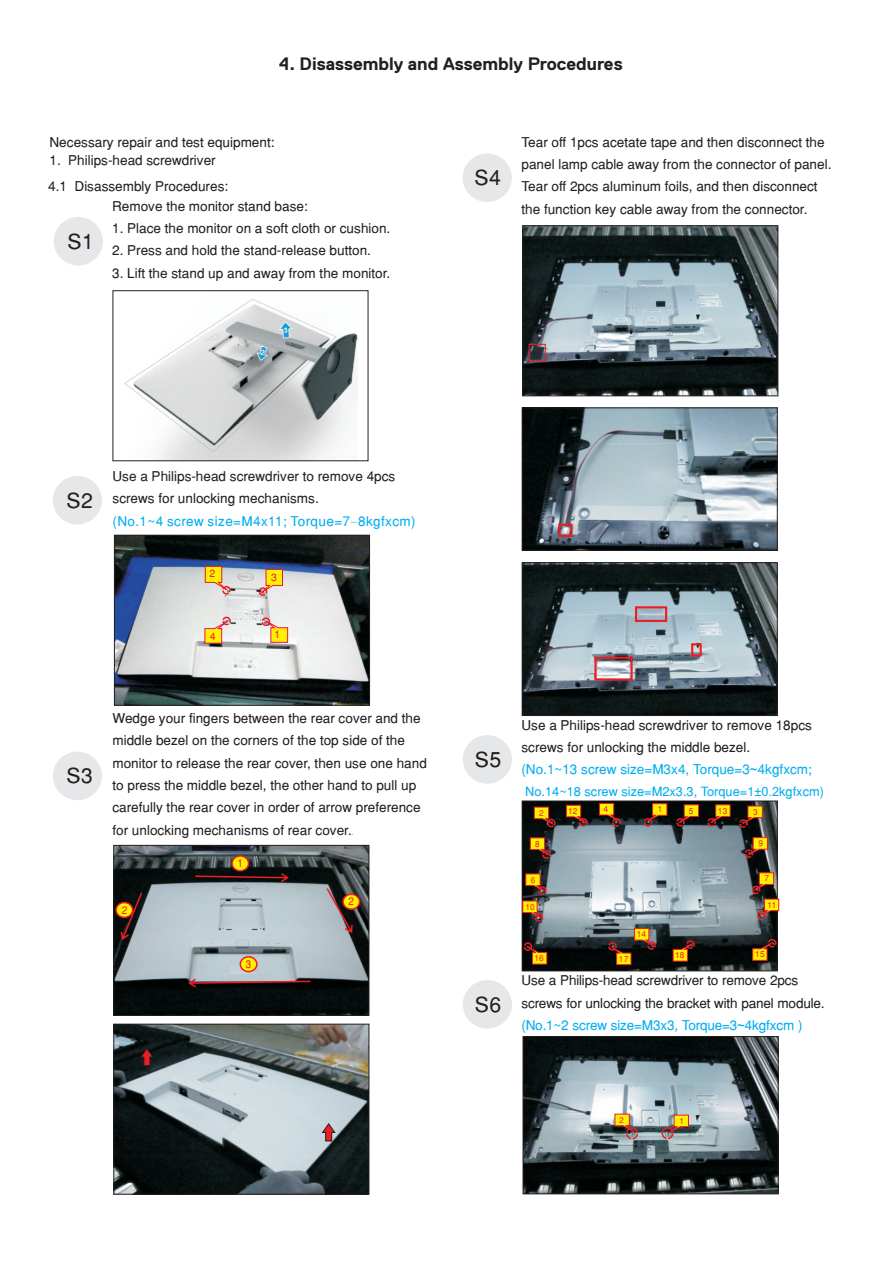
<style>
.page{position:relative;width:893px;height:1263px;background:#fff}
.page>*{position:absolute;margin:0;border:0;box-sizing:border-box;transform-origin:0 0}
.t1{font:21px "Helvetica";letter-spacing:.03em;color:#231f20}
.t2{font:700 18px "Dell Replica";color:#231f20}
.t3{font:13.5px/22.4px "Helvetica";color:#231f20}
.t4{font:13.5px "Helvetica";letter-spacing:.03em;color:#00aeef}
.t5{font:13.5px "Adobe Fangsong Std";color:#30beb9}
.t6{font:12.75px "Helvetica";color:#00aeef}
.t7{font:10.95px "Helvetica";color:#ee1d23;scale:.9 1}
.t8{font:10.35px "Helvetica";color:#ee1d23}
.t9{font:8.25px "Helvetica";letter-spacing:.03em;color:#ee1d23}
.t10{font:5.1px "Helvetica";color:#231f20}
.s1{color:#00aeef}
.s2{font-family:"Arial";color:#00aeef}
.s3{font-family:"Arial"}
</style>
<div class="page">
<div style="left:53px;top:476px;width:49px;height:48px;background:#e6e7e9;border:1px solid #e6e7e9;border-radius:50%"></div>
<div style="left:54px;top:217px;width:49px;height:48px;background:#e6e7e9;border:1px solid #e6e7e9;border-radius:50%"></div>
<div style="left:53px;top:752px;width:49px;height:48px;background:#e6e7e9;border:1px solid #e6e7e9;border-radius:50%"></div>
<img style="left:124px;top:299px;width:233px;height:160px">
<img style="left:116px;top:537px;width:252px;height:166px">
<div style="left:114px;top:535px;width:256px;height:170px;border:1px solid #231f20"></div>
<svg style="left:205px;top:566px;width:24px;height:25px"></svg>
<svg style="left:259px;top:569px;width:24px;height:25px"></svg>
<svg style="left:205px;top:620px;width:24px;height:23px"></svg>
<svg style="left:264px;top:619px;width:24px;height:24px"></svg>
<div style="left:222px;top:586px;width:9px;height:9px;border:1px dashed #ee1d23;border-radius:50%"></div>
<div style="left:259px;top:587px;width:8px;height:9px;border:1px dashed #ee1d23;border-radius:50%"></div>
<div style="left:222px;top:617px;width:9px;height:8px;border:1px dashed #ee1d23;border-radius:50%"></div>
<div style="left:262px;top:617px;width:8px;height:9px;border:1px dashed #ee1d23;border-radius:50%"></div>
<img style="left:116px;top:847px;width:251px;height:167px">
<div style="left:114px;top:845px;width:255px;height:171px;border:1px solid #231f20"></div>
<svg style="left:231px;top:855px;width:18px;height:17px"></svg>
<svg style="left:195px;top:873px;width:94px;height:9px"></svg>
<svg style="left:327px;top:888px;width:26px;height:45px"></svg>
<svg style="left:240px;top:956px;width:18px;height:16px"></svg>
<svg style="left:115px;top:902px;width:18px;height:16px"></svg>
<svg style="left:188px;top:978px;width:122px;height:9px"></svg>
<svg style="left:342px;top:894px;width:18px;height:16px"></svg>
<svg style="left:121px;top:892px;width:21px;height:48px"></svg>
<img style="left:116px;top:1026px;width:251px;height:166px">
<div style="left:114px;top:1024px;width:255px;height:170px;border:1px solid #231f20"></div>
<svg style="left:139px;top:1047px;width:15px;height:19px"></svg>
<svg style="left:321px;top:1122px;width:15px;height:20px"></svg>
<img style="left:525px;top:228px;width:251px;height:166px">
<div style="left:523px;top:226px;width:255px;height:170px;border:1px solid #231f20"></div>
<div style="left:529px;top:344px;width:17px;height:17px;border:1px solid #ee1d23"></div>
<div style="left:463px;top:154px;width:48px;height:48px;background:#e6e7e9;border:1px solid #e6e7e9;border-radius:50%"></div>
<img style="left:524px;top:564px;width:251px;height:150px">
<div style="left:522px;top:562px;width:255px;height:154px;border:1px solid #231f20"></div>
<div style="left:594px;top:657px;width:39px;height:24px;border:2px solid #ee1d23"></div>
<div style="left:635px;top:606px;width:32px;height:16px;border:2px solid #ee1d23"></div>
<div style="left:691px;top:643px;width:11px;height:13px;border:2px solid #ee1d23"></div>
<img style="left:524px;top:803px;width:251px;height:166px">
<div style="left:522px;top:801px;width:255px;height:170px;border:1px solid #231f20"></div>
<svg style="left:533px;top:806px;width:26px;height:22px"></svg>
<div style="left:547px;top:819px;width:9px;height:8px;border:1px dashed #ee1d23;border-radius:50%"></div>
<div style="left:579px;top:818px;width:8px;height:9px;border:1px dashed #ee1d23;border-radius:50%"></div>
<div style="left:644px;top:818px;width:8px;height:9px;border:1px dashed #ee1d23;border-radius:50%"></div>
<div style="left:707px;top:818px;width:9px;height:9px;border:1px dashed #ee1d23;border-radius:50%"></div>
<svg style="left:566px;top:804px;width:25px;height:22px"></svg>
<svg style="left:642px;top:803px;width:26px;height:22px"></svg>
<div style="left:739px;top:819px;width:9px;height:9px;border:1px dashed #ee1d23;border-radius:50%"></div>
<svg style="left:737px;top:805px;width:26px;height:22px"></svg>
<svg style="left:529px;top:837px;width:26px;height:22px"></svg>
<svg style="left:705px;top:804px;width:26px;height:22px"></svg>
<svg style="left:743px;top:837px;width:25px;height:22px"></svg>
<div style="left:612px;top:818px;width:9px;height:9px;border:1px dashed #ee1d23;border-radius:50%"></div>
<svg style="left:599px;top:803px;width:25px;height:21px"></svg>
<div style="left:676px;top:818px;width:9px;height:9px;border:1px dashed #ee1d23;border-radius:50%"></div>
<svg style="left:674px;top:804px;width:25px;height:22px"></svg>
<svg style="left:749px;top:872px;width:30px;height:48px"></svg>
<svg style="left:522px;top:873px;width:29px;height:49px"></svg>
<svg style="left:752px;top:939px;width:26px;height:22px"></svg>
<div style="left:523px;top:942px;width:9px;height:9px;border:1px dashed #ee1d23;border-radius:50%"></div>
<svg style="left:606px;top:928px;width:53px;height:37px;background:#544a28"></svg>
<div style="left:608px;top:942px;width:9px;height:9px;border:1px dashed #ee1d23;border-radius:50%"></div>
<div style="left:647px;top:941px;width:9px;height:9px;border:1px dashed #ee1d23;border-radius:50%"></div>
<svg style="left:672px;top:940px;width:26px;height:22px"></svg>
<svg style="left:522px;top:943px;width:26px;height:22px"></svg>
<img style="left:525px;top:1038px;width:251px;height:154px">
<div style="left:523px;top:1036px;width:255px;height:158px;border:1px solid #231f20"></div>
<svg style="left:614px;top:1113px;width:26px;height:22px"></svg>
<svg style="left:664px;top:1114px;width:25px;height:22px"></svg>
<div style="left:626px;top:1127px;width:12px;height:12px;border:1px dashed #ee1d23;border-radius:50%"></div>
<div style="left:661px;top:1127px;width:13px;height:12px;border:1px dashed #ee1d23;border-radius:50%"></div>
<img style="left:524px;top:410px;width:251px;height:138px">
<div style="left:522px;top:408px;width:255px;height:142px;border:1px solid #231f20"></div>
<div style="left:558px;top:524px;width:14px;height:13px;border:2px solid #ee1d23"></div>
<div style="left:463px;top:735px;width:49px;height:48px;background:#e6e7e9;border:1px solid #e6e7e9;border-radius:50%"></div>
<div style="left:463px;top:980px;width:49px;height:48px;background:#e6e7e9;border:1px solid #e6e7e9;border-radius:50%"></div>
<h2 class="t2" style="left:279px;top:56px;width:345px">4. Disassembly and Assembly Procedures</h2>
<p class="t3" style="left:50px;top:132px;width:226px">Necessary repair and test equipment:</p>
<p class="t3" style="left:50px;top:151px;width:168px">1. Philips-head screwdriver</p>
<p class="t3" style="left:112px;top:178px;width:197px;line-height:19.4px;text-indent:-64px">4.1 Disassembly Procedures:<br>Remove the monitor stand base:</p>
<p class="t3" style="left:112px;top:218px;width:280px">1. Place the monitor on a soft cloth or cushion.</p>
<p class="t3" style="left:112px;top:241px;width:260px">2. Press and hold the stand-release button.</p>
<p class="t3" style="left:112px;top:263px;width:280px">3. Lift the stand up and away from the monitor.</p>
<h1 class="t1" style="left:67px;top:233px;width:28px">S1</h1>
<h1 class="t1" style="left:475px;top:170px;width:28px">S4</h1>
<p class="t3" style="left:521px;top:132px;width:311px">Tear off 1pcs acetate tape and then disconnect the panel lamp cable away from the connector of panel.<br>Tear off 2pcs aluminum foils, and then disconnect the function key cable away from the connector.</p>
<h1 class="t1" style="left:66px;top:492px;width:28px">S2</h1>
<p class="t3" style="left:113px;top:466px;width:284px">Use a Philips-head screwdriver to remove 4pcs screws for unlocking mechanisms.</p>
<p class="t4" style="left:113px;top:515px;width:305px">(No.1~4 screw size=M4x11; Torque=7 8kgfxcm)</p>
<p class="t5" style="left:350px;top:514px;width:9px">~</p>
<p class="t8" style="left:209px;top:569px;width:7px">2</p>
<p class="t8" style="left:271px;top:573px;width:7px">3</p>
<p class="t8" style="left:210px;top:632px;width:7px">4</p>
<p class="t8" style="left:275px;top:630px;width:7px">1</p>
<h1 class="t1" style="left:66px;top:768px;width:28px">S3</h1>
<p class="t3" style="left:112px;top:708px;width:316px">Wedge your fingers between the rear cover and the middle bezel on the corners of the top side of the monitor to release the rear cover, then use one hand to press the middle bezel, the other hand to pull up carefully the rear cover in order of arrow preference for unlocking mechanisms of rear cover.</p>
<p class="t10" style="left:352px;top:831px;width:3px">.</p>
<p class="t7" style="left:122px;top:905px;width:8px">2</p>
<p class="t7" style="left:238px;top:859px;width:8px">1</p>
<p class="t7" style="left:246px;top:960px;width:8px">3</p>
<p class="t7" style="left:349px;top:897px;width:8px">2</p>
<h1 class="t1" style="left:475px;top:751px;width:28px">S5</h1>
<h1 class="t1" style="left:475px;top:996px;width:28px">S6</h1>
<p class="t3" style="left:521px;top:715px;width:292px">Use a Philips-head screwdriver to remove 18pcs screws for unlocking the middle bezel.<br><span class="s1">(No.1~13 screw size=M3x4, Torque=3</span><span class="s2">~4</span><span class="s1">kgfxcm;</span></p>
<p class="t6" style="left:525px;top:786px;width:300px">No.14~18 screw size=M2x3.3, Torque=1<span class="s3">±0.2</span>kgfxcm)</p>
<p class="t9" style="left:539px;top:810px;width:6px">2</p>
<p class="t9" style="left:568px;top:808px;width:11px">12</p>
<p class="t9" style="left:658px;top:806px;width:6px">1</p>
<p class="t9" style="left:753px;top:808px;width:6px">3</p>
<p class="t9" style="left:535px;top:841px;width:6px">8</p>
<p class="t9" style="left:531px;top:877px;width:6px">6</p>
<p class="t9" style="left:604px;top:806px;width:6px">4</p>
<p class="t9" style="left:689px;top:808px;width:6px">5</p>
<p class="t9" style="left:718px;top:807px;width:11px">13</p>
<p class="t9" style="left:758px;top:840px;width:6px">9</p>
<p class="t9" style="left:764px;top:875px;width:6px">7</p>
<p class="t9" style="left:525px;top:904px;width:11px">10</p>
<p class="t9" style="left:767px;top:901px;width:10px">11</p>
<p class="t9" style="left:534px;top:955px;width:11px">16</p>
<p class="t9" style="left:619px;top:956px;width:11px">17</p>
<p class="t9" style="left:637px;top:931px;width:11px">14</p>
<p class="t9" style="left:675px;top:952px;width:11px">18</p>
<p class="t9" style="left:755px;top:951px;width:11px">15</p>
<p class="t3" style="left:521px;top:971px;width:305px">Use a Philips-head screwdriver to remove 2pcs screws for unlocking the bracket with panel module. <span class="s1">(No.1~2 screw size=M3x3, Torque=3</span><span class="s2">~4</span><span class="s1">kgfxcm )</span></p>
<p class="t9" style="left:619px;top:1117px;width:6px">2</p>
<p class="t9" style="left:679px;top:1117px;width:6px">1</p>
</div>
